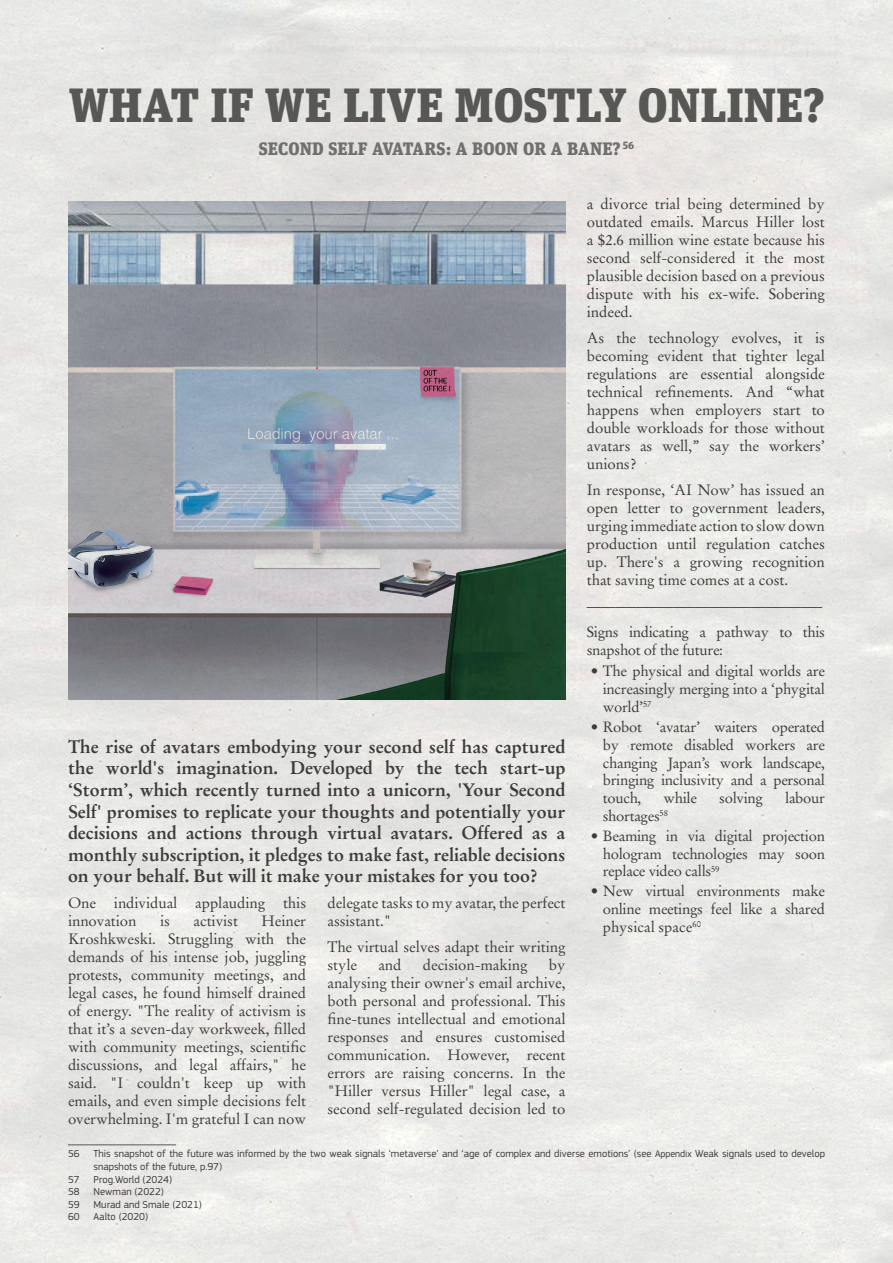
<style>
.page{position:relative;width:893px;height:1263px;background:#fff}
.page>*{position:absolute;margin:0;border:0;box-sizing:border-box;transform-origin:0 0}
.t1{font:900 48px "Unit Slab Pro";color:#575756}
.t2{font:700 18px/21.6px "Stempel Garamond LT Pro";letter-spacing:-.005em;color:#3c3c3b;text-align:justify}
.t3{font:900 18px "Unit Slab Pro";letter-spacing:.01em;color:#706f6f}
.t4{font:15px/18px "Stempel Garamond LT Pro";letter-spacing:-.005em;color:#3c3c3b;text-align:justify}
.t5{font:14.85px/17.9px "Stempel Garamond LT Pro";letter-spacing:-.02em;color:#3c3c3b;text-align:justify}
.t6{font:10.5px/12.6px "EC Square Sans Pro";color:#3c3c3b}
.s1{font-size:9.9px}
</style>
<div class="page">
<img style="left:0;top:0;width:893px;height:1263px">
<hr style="left:68px;top:1144px;width:108px;height:1px;background:#575756">
<img style="left:68px;top:202px;width:498px;height:497px">
<h1 class="t1" style="left:69px;top:68px;width:757px">WHAT IF WE LIVE MOSTLY ONLINE?</h1>
<p class="t3" style="left:259px;top:135px;width:377px">SECOND SELF AVATARS: A BOON OR A BANE? <sup>56</sup></p>
<p class="t2" style="left:68px;top:736px;width:499px">The rise of avatars embodying your second self has captured the world's imagination. Developed by the tech start-up ‘Storm’, which recently turned into a unicorn, 'Your Second Self' promises to replicate your thoughts and potentially your decisions and actions through virtual avatars. Offered as a monthly subscription, it pledges to make fast, reliable decisions on your behalf. But will it make your mistakes for you too?</p>
<p class="t4" style="left:68px;top:894px;width:240px">One individual applauding this innovation</p>
<p class="t4" style="left:327px;top:894px;width:240px">delegate tasks to my avatar, the perfect assistant."</p>
<p class="t4" style="left:327px;top:938px;width:240px">The virtual selves adapt their writing style</p>
<p class="t4" style="left:68px;top:912px;width:240px;text-indent:193px">Heiner Kroshkweski. Struggling with the demands of his intense job, juggling protests, community meetings, and legal cases, he found himself drained of energy. "The reality of activism is that it’s a seven-day workweek, filled with community meetings, scientific discussions, and legal affairs," he said. "I couldn't keep up with emails, and even simple decisions felt overwhelming. I'm grateful I can now</p>
<p class="t4" style="left:160px;top:912px;width:11px">is</p>
<p class="t4" style="left:194px;top:912px;width:46px">activist</p>
<p class="t4" style="left:327px;top:956px;width:240px;text-indent:222px">by analysing their owner's email archive, both personal and professional. This fine-tunes intellectual and emotional responses and ensures customised communication. However, recent errors are raising concerns. In the "Hiller versus Hiller" legal case, a second self-regulated decision led to</p>
<p class="t4" style="left:378px;top:956px;width:25px">and</p>
<p class="t4" style="left:423px;top:956px;width:106px">decision-making</p>
<p class="t4" style="left:587px;top:195px;width:240px">a divorce trial being determined by outdated emails. Marcus Hiller lost a $2.6 million wine estate because his second self-considered it the most plausible decision based on a previous dispute with his ex-wife. Sobering indeed.</p>
<p class="t4" style="left:587px;top:329px;width:240px">As the technology evolves, it is becoming evident that tighter legal regulations are essential alongside technical refinements. And “what happens when employers start to double workloads for those without avatars as well,” say the workers’ unions?</p>
<p class="t4" style="left:587px;top:481px;width:240px">In response, ‘AI Now’ has issued an open letter to government leaders, urging immediate action to slow down production until regulation catches up. There's a growing recognition that saving time comes at a cost.</p>
<p class="t5" style="left:587px;top:593px;width:240px;line-height:25.8px">–––––––––––––––––––––––––––––––––<br>Signs indicating a pathway to this</p>
<p class="t5" style="left:587px;top:640px;width:138px">snapshot of the future:</p>
<p class="t5" style="left:603px;top:662px;width:224px;text-indent:-12px">• The physical and digital worlds are increasingly merging into a ‘phygital world’<sup>57</sup></p>
<p class="t5" style="left:603px;top:718px;width:224px;text-indent:-12px">• Robot ‘avatar’ waiters operated by remote disabled workers are changing Japan’s work landscape, bringing inclusivity and a personal touch,</p>
<p class="t5" style="left:664px;top:789px;width:35px">while</p>
<p class="t5" style="left:719px;top:789px;width:45px">solving</p>
<p class="t5" style="left:785px;top:789px;width:41px">labour</p>
<p class="t5" style="left:603px;top:807px;width:67px">shortages<sup>58</sup></p>
<p class="t5" style="left:603px;top:827px;width:224px;text-indent:-12px">• Beaming in via digital projection hologram technologies may soon replace video calls<sup>59</sup></p>
<p class="t5" style="left:603px;top:882px;width:224px;text-indent:-12px">• New virtual environments make online meetings feel like a shared physical space<sup>60</sup></p>
<p class="t6" style="left:68px;top:1148px;width:13px">56</p>
<p class="t6" style="left:94px;top:1148px;width:733px">This snapshot of the future was informed by the two weak signals ‘metaverse’ and ‘age of complex and diverse emotions’ (see <span class="s1">Appendix</span> Weak signals used to develop snapshots of the future, p.97)</p>
<p class="t6" style="left:68px;top:1173px;width:13px">57</p>
<p class="t6" style="left:94px;top:1173px;width:80px">Prog.World (2024)</p>
<p class="t6" style="left:68px;top:1185px;width:13px">58</p>
<p class="t6" style="left:94px;top:1185px;width:72px">Newman (2022)</p>
<p class="t6" style="left:68px;top:1198px;width:13px">59</p>
<p class="t6" style="left:94px;top:1198px;width:110px">Murad and Smale (2021)</p>
<p class="t6" style="left:68px;top:1211px;width:13px">60</p>
<p class="t6" style="left:94px;top:1211px;width:56px">Aalto (2020)</p>
</div>
